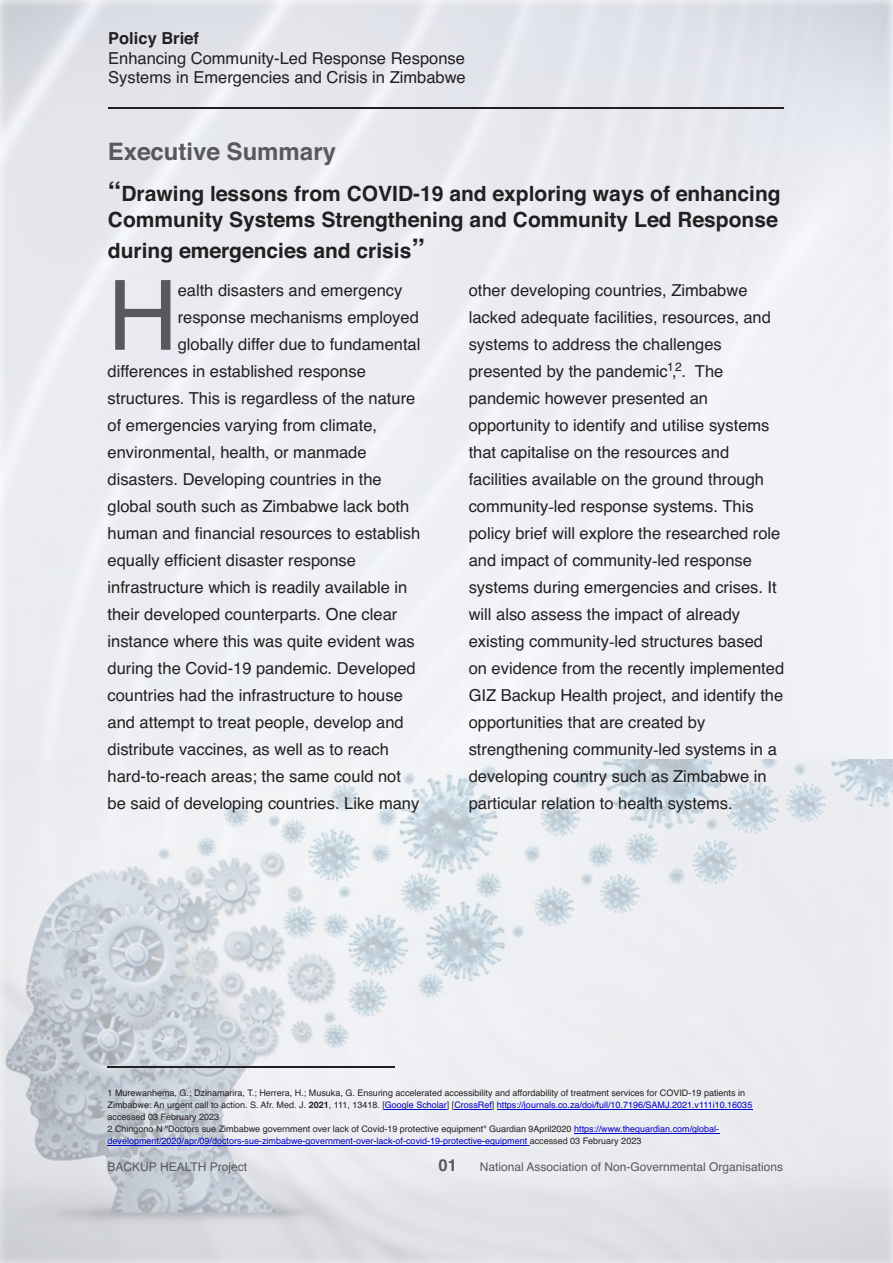
<style>
.page{position:relative;width:893px;height:1263px;background:#fff}
.page>*{position:absolute;margin:0;border:0;box-sizing:border-box;transform-origin:0 0}
.t1{font:97.2px "Helvetica";color:#58595b}
.t2{font:700 24px "Helvetica";color:#58595b}
.t3{font:700 21px/26.4px "Helvetica";color:#231f20}
.t4{font:16.5px/27px "Helvetica";color:#231f20}
.t5{font:700 16.5px "Helvetica";color:#231f20}
.t6{font:700 16.5px "Helvetica";color:#58595b}
.t7{font:12px "Helvetica";color:#58595b}
.t8{font:12px "Helvetica";color:#231f20}
.t9{font:9px/12px "Helvetica";color:#231f20}
.s1{font-size:27px}
.s2{font-family:"Times New Roman"}
.s3{font-weight:700}
.s4{color:#0000c4}
</style>
<div class="page">
<img style="left:0;top:0;width:893px;height:759px">
<img style="left:0;top:759px;width:893px;height:504px">
<hr style="left:108px;top:107px;width:676px;height:1px;background:#231f20">
<hr style="left:385px;top:1109px;width:62px;height:1px;background:#0000c4">
<hr style="left:454px;top:1109px;width:38px;height:1px;background:#0000c4">
<hr style="left:497px;top:1109px;width:255px;height:1px;background:#0000c4">
<hr style="left:574px;top:1133px;width:145px;height:1px;background:#0000c4">
<hr style="left:108px;top:1145px;width:419px;height:1px;background:#0000c4">
<hr style="left:108px;top:1066px;width:287px;height:1px;background:#231f20">
<p class="t5" style="left:108px;top:32px;width:92px">Policy Brief</p>
<p class="t4" style="left:108px;top:49px;width:359px;line-height:19.4px">Enhancing Community-Led Response Response<br>Systems in Emergencies and Crisis in Zimbabwe</p>
<h2 class="t2" style="left:108px;top:142px;width:230px">Executive Summary</h2>
<p class="t3" style="left:108px;top:182px;width:674px"><span class="s1">“</span>Drawing lessons from COVID-19 and exploring ways of enhancing<br>Community Systems Strengthening and Community Led Response</p>
<p class="t3" style="left:108px;top:239px;width:318px">during emergencies and crisis<span class="s1">”</span></p>
<h1 class="t1" style="left:108px;top:277px;width:72px">H</h1>
<p class="t4" style="left:178px;top:277px;width:226px">ealth disasters and emergency</p>
<p class="t4" style="left:469px;top:277px;width:317px">other developing countries, Zimbabwe lacked adequate facilities, resources<span class="s2">,</span> and systems to address the challenges presented by the pandemic , . The pandemic however presented an opportunity to identify and utilise systems that capitalise on the resources and facilities available on the ground through community<span class="s2">-</span>led response systems. This policy brief will explore the researched role and impact of community<span class="s2">-</span>led response systems during emergencies and crises. It will also assess the impact of already existing community<span class="s2">-</span>led structures based on evidence from the recently implemented GIZ Backup Health project, and identify the opportunities that are created by strengthening community<span class="s2">-</span>led systems in a developing country such as Zimbabwe in particular relation to health systems.</p>
<p class="t4" style="left:178px;top:304px;width:243px">response mechanisms employed</p>
<p class="t4" style="left:178px;top:331px;width:244px">globally differ due to fundamental</p>
<p class="t4" style="left:108px;top:358px;width:260px">differences in established response</p>
<p class="t4" style="left:108px;top:385px;width:309px">structures. This is regardless of the nature</p>
<p class="t4" style="left:108px;top:412px;width:271px">of emergencies varying from climate,</p>
<p class="t4" style="left:108px;top:439px;width:261px">environmental, health<span class="s2">,</span> or manmade</p>
<p class="t4" style="left:108px;top:466px;width:276px">disasters. Developing countries in the</p>
<p class="t4" style="left:108px;top:493px;width:303px">global south such as Zimbabwe lack both</p>
<p class="t4" style="left:108px;top:520px;width:314px">human and financial resources to establish</p>
<p class="t4" style="left:108px;top:547px;width:250px">equally efficient disaster response</p>
<p class="t4" style="left:108px;top:574px;width:301px">infrastructure which is readily available in</p>
<p class="t4" style="left:108px;top:601px;width:291px">their developed counterparts. One clear</p>
<p class="t4" style="left:108px;top:628px;width:309px">instance where this was quite evident was</p>
<p class="t4" style="left:108px;top:655px;width:310px">during the Covid-19 pandemic. Developed</p>
<p class="t4" style="left:108px;top:682px;width:297px">countries had the infrastructure to house</p>
<p class="t4" style="left:108px;top:709px;width:298px">and attempt to treat people, develop and</p>
<p class="t4" style="left:108px;top:736px;width:283px">distribute vaccines, as well as to reach</p>
<p class="t4" style="left:108px;top:763px;width:295px">hard-to-reach areas; the same could not</p>
<p class="t4" style="left:108px;top:790px;width:313px">be said of developing countries. Like many</p>
<p class="t8" style="left:667px;top:362px;width:16px">12</p>
<p class="t9" style="left:108px;top:1088px;width:646px">1 Murewanhema, G.; Dzinamarira, T.; Herrera, H.; Musuka, G. Ensuring accelerated accessibility and affordability of treatment services for COVID-19 patients in Zimbabwe: An urgent call to action. S. Afr. Med. J. <span class="s3">2021</span>, 111, 13418. [<span class="s4">Google Scholar</span>] [<span class="s4">CrossRef</span>] <span class="s4">https://journals.co.za/doi/full/10.7196/SAMJ.2021.v111i10.16035 </span>accessed 03 February 2023<br>2 Chingono N "Doctors sue Zimbabwe government over lack of Covid-19 protective equipment" Guardian 9April2020 <span class="s4">https://www.theguardian.com/global&shy;development/2020/apr/09/doctors-sue-zimbabwe-government-over-lack-of-covid-19-protective-equipment</span> accessed 03 February 2023</p>
<p class="t7" style="left:108px;top:1162px;width:141px">BACKUP HEALTH Project</p>
<p class="t6" style="left:438px;top:1158px;width:20px">01</p>
<p class="t7" style="left:480px;top:1162px;width:305px">National Association of Non-Governmental Organisations</p>
</div>
